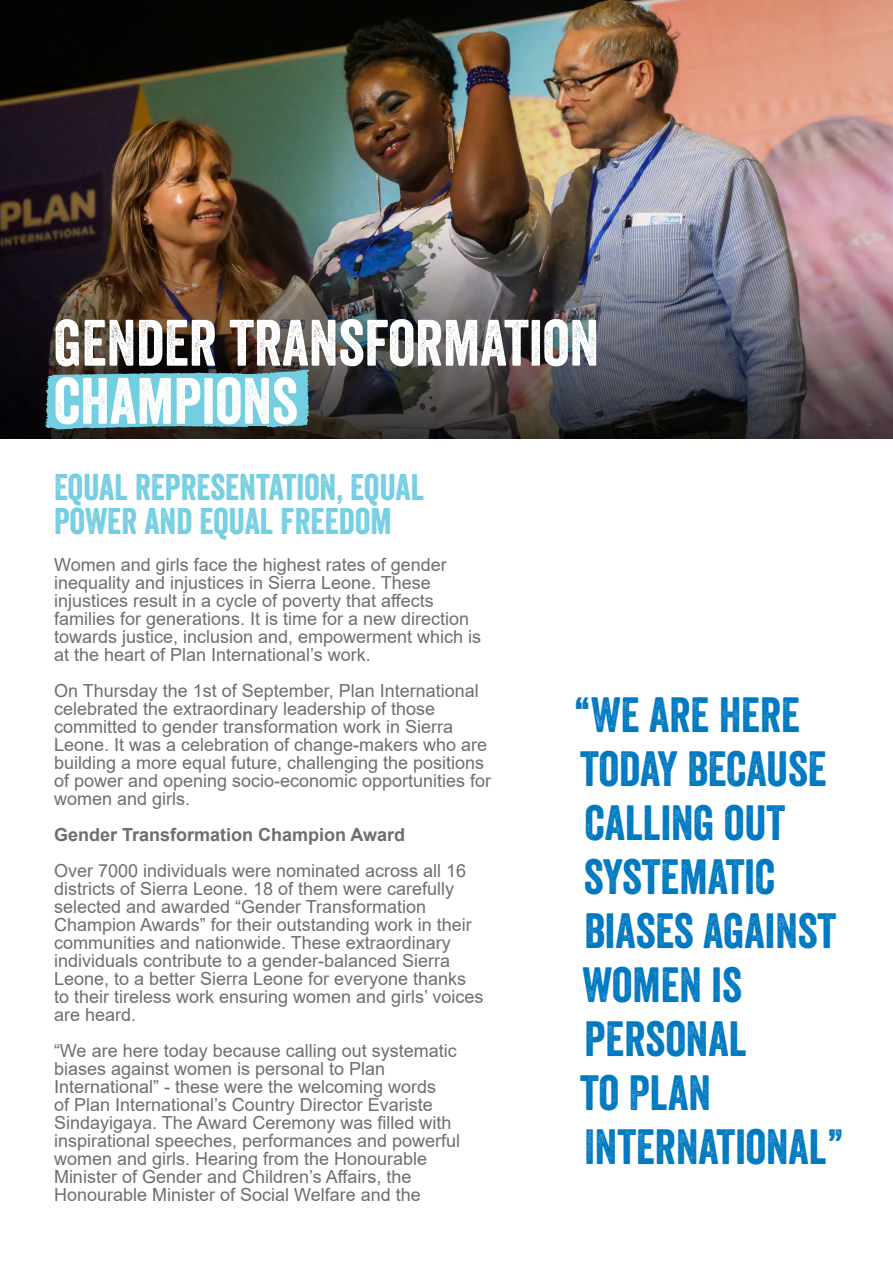
<style>
.page{position:relative;width:893px;height:1263px;background:#fff}
.page>*{position:absolute;margin:0;border:0;box-sizing:border-box;transform-origin:0 0}
.t1{font:63.3px/58.1px "Veneer";color:#fff}
.t2{font:48px/54px "Veneer";color:#0079c1}
.t3{font:36px/34.5px "Veneer";color:#74cee2}
.t4{font:18px/18px "Arial";color:#6d6e71}
.t5{font:700 18px "Arial";color:#6d6e71}
</style>
<div class="page">
<img style="left:0;top:0;width:893px;height:438px">
<svg style="left:45px;top:370px;width:265px;height:59px;background:#6bbbcc"></svg>
<h1 class="t1" style="left:54px;top:313px;width:546px">GENDER TRANSFORMATION<br>CHAMPIONS</h1>
<h3 class="t3" style="left:54px;top:469px;width:372px">EQUAL REPRESENTATION, EQUAL<br>POWER AND EQUAL FREEDOM</h3>
<p class="t4" style="left:54px;top:555px;width:429px">Women and girls face the highest rates of gender inequality and injustices in Sierra Leone. These injustices result in a cycle of poverty that affects families for generations. It is time for a new direction towards justice, inclusion and, empowerment which is at the heart of Plan International’s work.</p>
<p class="t4" style="left:54px;top:681px;width:439px">On Thursday the 1st of September, Plan International celebrated the extraordinary leadership of those committed to gender transformation work in Sierra Leone. It was a celebration of change-makers who are building a more equal future, challenging the positions of power and opening socio-economic opportunities for women and girls.</p>
<p class="t5" style="left:54px;top:822px;width:353px">Gender Transformation Champion Award</p>
<p class="t4" style="left:54px;top:861px;width:431px">Over 7000 individuals were nominated across all 16 districts of Sierra Leone. 18 of them were carefully selected and awarded “Gender Transformation Champion Awards” for their outstanding work in their communities and nationwide. These extraordinary individuals contribute to a gender-balanced Sierra Leone, to a better Sierra Leone for everyone thanks to their tireless work ensuring women and girls’ voices are heard.</p>
<p class="t4" style="left:54px;top:1041px;width:408px">“We are here today because calling out systematic biases against women is personal to Plan International” - these were the welcoming words<br>of Plan International’s Country Director Evariste Sindayigaya. The Award Ceremony was filled with inspirational speeches, performances and powerful women and girls. Hearing from the Honourable Minister of Gender and Children’s Affairs, the Honourable Minister of Social Welfare and the</p>
<h2 class="t2" style="left:574px;top:687px;width:272px">“WE ARE HERE<br>TODAY BECAUSE<br>CALLING OUT<br>SYSTEMATIC<br>BIASES AGAINST<br>WOMEN IS<br>PERSONAL<br>TO PLAN<br>INTERNATIONAL”</h2>
</div>
